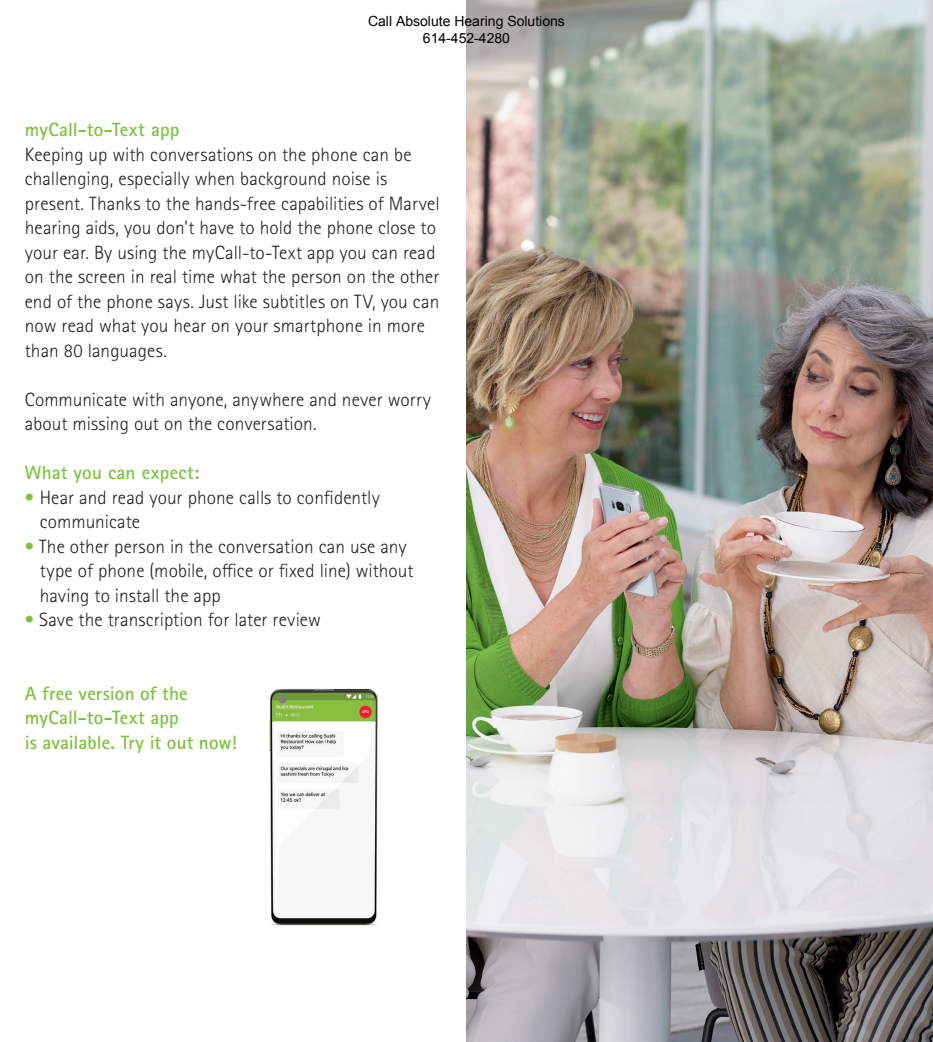
<style>
.page{position:relative;width:933px;height:1042px;background:#fff}
.page>*{position:absolute;margin:0;border:0;box-sizing:border-box;transform-origin:0 0}
.PHO_Bodycopy_11pt_Bl{font:300 19.25px/24.5px "Rotis Sans Serif Pro";letter-spacing:.005em;color:#231f20}
.PHO_Subtitle_11pt_Gr{font:700 19.25px "Rotis Sans Serif Pro";letter-spacing:.005em;color:#7fc241}
.PHO_Bodycopy_11pt_Bl-2{font:700 19.25px "Rotis Sans Serif Pro";letter-spacing:.01em;color:#7fc241}
.PHO_Headline_14pt_Gr{font:700 19.25px "Rotis Sans Serif Pro";letter-spacing:.01em;color:#7fc241}
.t1{font:14px/16.8px "Arial";color:#000;text-align:center}
.s1{color:#7fc241}
</style>
<div class="page">
<img style="left:269px;top:688px;width:109px;height:238px">
<img style="left:466px;top:0;width:467px;height:1042px">
<p class="t1" style="left:368px;top:13px;width:198px">Call Absolute Hearing Solutions<br>614-452-4280</p>
<p class="PHO_Bodycopy_11pt_Bl-2" style="left:25px;top:117px;width:156px">myCall-to-Text app</p>
<p class="PHO_Bodycopy_11pt_Bl" style="left:25px;top:142px;width:388px">Keeping up with conversations on the phone can be</p>
<p class="PHO_Bodycopy_11pt_Bl" style="left:25px;top:167px;width:416px">challenging, especially when background noise is present. Thanks to the hands-free capabilities of Marvel hearing aids, you don’t have to hold the phone close to your ear. By using the myCall-to-Text app you can read on the screen in real time what the person on the other end of the phone says. Just like subtitles on TV, you can now read what you hear on your smartphone in more than 80 languages.</p>
<p class="PHO_Bodycopy_11pt_Bl" style="left:25px;top:387px;width:408px">Communicate with anyone, anywhere and never worry about missing out on the conversation.</p>
<p class="PHO_Headline_14pt_Gr" style="left:25px;top:460px;width:176px">What you can expect:</p>
<p class="PHO_Bodycopy_11pt_Bl" style="left:40px;top:485px;width:342px;text-indent:-15px"><span class="s1">•</span> Hear and read your phone calls to confidently communicate</p>
<p class="PHO_Bodycopy_11pt_Bl" style="left:40px;top:534px;width:375px;text-indent:-15px"><span class="s1">•</span> The other person in the conversation can use any type of phone (mobile, office or fixed line) without having to install the app</p>
<p class="PHO_Bodycopy_11pt_Bl" style="left:25px;top:608px;width:298px"><span class="s1">•</span> Save the transcription for later review</p>
<p class="PHO_Subtitle_11pt_Gr" style="left:25px;top:681px;width:164px">A free version of the</p>
<p class="PHO_Subtitle_11pt_Gr" style="left:25px;top:705px;width:156px">myCall-to-Text app</p>
<p class="PHO_Subtitle_11pt_Gr" style="left:25px;top:730px;width:214px">is available. Try it out now!</p>
</div>
